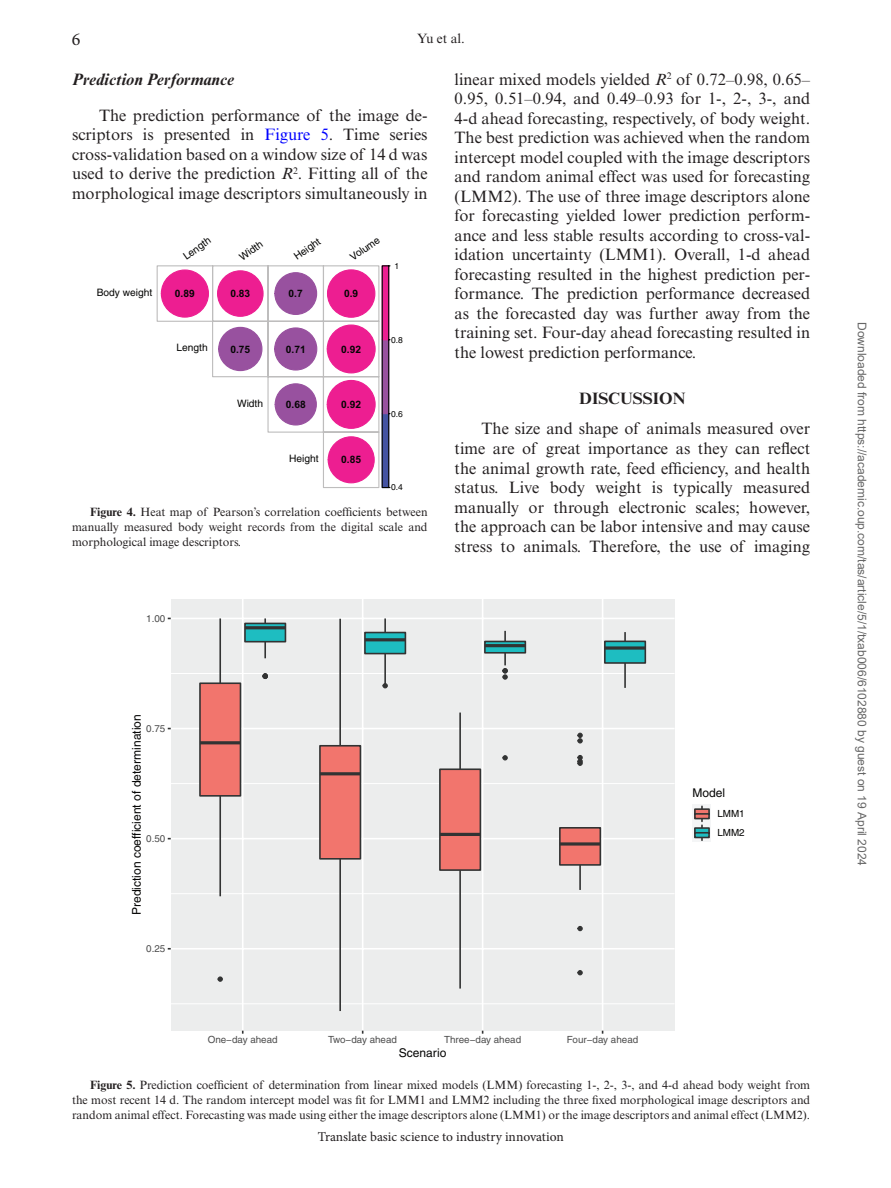
<style>
.page{position:relative;width:891px;height:1188px;background:#fff}
.page>*{position:absolute;margin:0;border:0;box-sizing:border-box;transform-origin:0 0}
.t1{font:18px "Minion Pro";color:#231f20}
.t2{font:16.5px/19.5px "Times New Roman MT Std";color:#231f20;text-align:justify}
.t3{font:italic 700 16.5px "Times New Roman MT Std";color:#231f20}
.t4{font:700 16.5px "Times New Roman MT Std";color:#231f20}
.t5{font:13.5px "Minion Pro";color:#231f20}
.t6{font:13.5px "Times New Roman MT Std";color:#231f20}
.t7{font:12px/15px "Times New Roman MT Std";color:#231f20;text-align:justify}
.t8{font:12px "Arial";color:#666}
.t9{font:12px "Helvetica";color:#050504}
.t10{font:10.2px "Helvetica";color:#050504}
.t11{font:700 10.2px "Arial";color:#050504}
.t12{font:9.9px "Helvetica";color:#4d4d4d}
.t13{font:9.9px/18.9px "Helvetica";color:#050504}
.t14{font:8.55px "Helvetica";color:#050504}
.s1{color:#00f}
.s2{font-style:italic}
.s3{font-weight:700}
</style>
<div class="page">
<div style="left:171px;top:599px;width:503px;height:432px;background:#eceded"></div>
<hr style="left:171px;top:1003px;width:503px;height:1px;background:#fff">
<hr style="left:171px;top:893px;width:503px;height:1px;background:#fff">
<hr style="left:171px;top:783px;width:503px;height:1px;background:#fff">
<hr style="left:171px;top:673px;width:503px;height:1px;background:#fff">
<hr style="left:171px;top:948px;width:503px;height:2px;background:#fff">
<hr style="left:171px;top:838px;width:503px;height:1px;background:#fff">
<hr style="left:171px;top:728px;width:503px;height:1px;background:#fff">
<hr style="left:171px;top:618px;width:503px;height:1px;background:#fff">
<hr style="left:242px;top:599px;width:1px;height:432px;background:#fff">
<hr style="left:362px;top:599px;width:1px;height:432px;background:#fff">
<hr style="left:482px;top:599px;width:1px;height:432px;background:#fff">
<hr style="left:602px;top:599px;width:1px;height:432px;background:#fff">
<svg style="left:218px;top:976px;width:5px;height:6px"></svg>
<hr style="left:219px;top:618px;width:2px;height:65px;background:#323333">
<hr style="left:219px;top:796px;width:2px;height:100px;background:#323333">
<div style="left:199px;top:682px;width:42px;height:115px;background:#f2756d;border:2px solid #323333"></div>
<hr style="left:200px;top:741px;width:40px;height:3px;background:#323333">
<svg style="left:262px;top:673px;width:6px;height:6px"></svg>
<svg style="left:264px;top:642px;width:2px;height:16px"></svg>
<div style="left:244px;top:623px;width:42px;height:19px;background:#1ebdc1;border:2px solid #323333"></div>
<hr style="left:245px;top:626px;width:40px;height:3px;background:#323333">
<hr style="left:339px;top:619px;width:2px;height:127px;background:#323333">
<hr style="left:339px;top:859px;width:2px;height:152px;background:#323333">
<div style="left:319px;top:745px;width:42px;height:115px;background:#f2756d;border:2px solid #323333"></div>
<hr style="left:320px;top:772px;width:40px;height:3px;background:#323333">
<svg style="left:382px;top:683px;width:6px;height:5px"></svg>
<svg style="left:384px;top:618px;width:2px;height:14px"></svg>
<hr style="left:384px;top:654px;width:2px;height:30px;background:#323333">
<div style="left:364px;top:632px;width:42px;height:22px;background:#1ebdc1;border:2px solid #323333"></div>
<hr style="left:365px;top:638px;width:40px;height:3px;background:#323333">
<hr style="left:459px;top:713px;width:2px;height:56px;background:#323333">
<hr style="left:459px;top:870px;width:2px;height:119px;background:#323333">
<div style="left:439px;top:768px;width:42px;height:103px;background:#f2756d;border:2px solid #323333"></div>
<hr style="left:440px;top:833px;width:40px;height:3px;background:#323333">
<svg style="left:502px;top:755px;width:6px;height:6px"></svg>
<svg style="left:504px;top:631px;width:2px;height:10px"></svg>
<svg style="left:502px;top:654px;width:6px;height:26px"></svg>
<svg style="left:484px;top:641px;width:42px;height:13px"></svg>
<hr style="left:485px;top:644px;width:40px;height:3px;background:#323333">
<svg style="left:577px;top:755px;width:6px;height:11px"></svg>
<svg style="left:577px;top:733px;width:6px;height:11px"></svg>
<svg style="left:577px;top:926px;width:6px;height:5px"></svg>
<svg style="left:577px;top:970px;width:6px;height:5px"></svg>
<hr style="left:579px;top:865px;width:2px;height:25px;background:#323333">
<div style="left:559px;top:827px;width:42px;height:39px;background:#f2756d;border:2px solid #323333"></div>
<svg style="left:560px;top:842px;width:40px;height:4px"></svg>
<svg style="left:624px;top:632px;width:2px;height:9px"></svg>
<hr style="left:624px;top:663px;width:2px;height:25px;background:#323333">
<div style="left:604px;top:641px;width:42px;height:23px;background:#1ebdc1;border:2px solid #323333"></div>
<svg style="left:605px;top:646px;width:40px;height:4px"></svg>
<div style="left:692px;top:804px;width:19px;height:19px;background:#f4f5f6"></div>
<div style="left:692px;top:823px;width:19px;height:19px;background:#f4f5f6"></div>
<svg style="left:694px;top:806px;width:16px;height:34px"></svg>
<svg style="left:156px;top:265px;width:224px;height:223px"></svg>
<svg style="left:381px;top:265px;width:10px;height:224px;background:#8a588b"></svg>
<p class="t1" style="left:72px;top:27px;width:10px">6</p>
<p class="t6" style="left:417px;top:30px;width:49px">Yu et al.</p>
<p class="t3" style="left:72px;top:69px;width:164px">Prediction Performance</p>
<p class="t2" style="left:72px;top:105px;width:357px;text-indent:27px">The prediction performance of the image de&shy;scriptors is presented in <span class="s1">Figure 5</span>. Time series cross-validation based on a window size of 14 d was used to derive the prediction <span class="s2">R</span><sup>2</sup>. Fitting all of the morphological image descriptors simultaneously in</p>
<p class="t10" style="left:97px;top:287px;width:57px">Body weight</p>
<p class="t10" style="left:181px;top:252px;width:33px;rotate:-35deg">Length</p>
<p class="t10" style="left:237px;top:253px;width:28px;rotate:-35deg">Width</p>
<p class="t10" style="left:292px;top:252px;width:31px;rotate:-35deg">Height</p>
<p class="t10" style="left:348px;top:253px;width:35px;rotate:-35deg">Volume</p>
<p class="t11" style="left:175px;top:287px;width:21px">0.89</p>
<p class="t11" style="left:230px;top:287px;width:21px">0.83</p>
<p class="t11" style="left:289px;top:287px;width:16px">0.7</p>
<p class="t11" style="left:344px;top:287px;width:16px">0.9</p>
<p class="t14" style="left:394px;top:261px;width:6px">1</p>
<p class="t10" style="left:176px;top:342px;width:33px">Length</p>
<p class="t11" style="left:230px;top:342px;width:21px">0.75</p>
<p class="t11" style="left:286px;top:342px;width:21px">0.71</p>
<p class="t11" style="left:341px;top:342px;width:21px">0.92</p>
<p class="t14" style="left:391px;top:335px;width:13px">0.8</p>
<p class="t10" style="left:237px;top:397px;width:28px">Width</p>
<p class="t11" style="left:286px;top:398px;width:21px">0.68</p>
<p class="t10" style="left:289px;top:453px;width:31px">Height</p>
<p class="t11" style="left:341px;top:398px;width:21px">0.92</p>
<p class="t11" style="left:341px;top:453px;width:21px">0.85</p>
<p class="t14" style="left:391px;top:409px;width:13px">0.6</p>
<p class="t14" style="left:391px;top:482px;width:13px">0.4</p>
<p class="t7" style="left:72px;top:504px;width:357px;text-indent:18px"><span class="s3">Figure 4.</span> Heat map of Pearson’s correlation coefficients between manually measured body weight records from the digital scale and morphological image descriptors.</p>
<p class="t12" style="left:146px;top:613px;width:21px">1.00</p>
<p class="t2" style="left:454px;top:69px;width:357px">linear mixed models yielded <span class="s2">R</span><sup>2</sup> of 0.72–0.98, 0.65– 0.95, 0.51–0.94, and 0.49–0.93 for 1-, 2-, 3-, and 4-d ahead forecasting, respectively, of body weight.<br>The best prediction was achieved when the random intercept model coupled with the image descriptors and random animal effect was used for forecasting (LMM2). The use of three image descriptors alone for forecasting yielded lower prediction perform&shy;ance and less stable results according to cross-val&shy;idation uncertainty (LMM1). Overall, 1-d ahead forecasting resulted in the highest prediction per&shy;formance. The prediction performance decreased as the forecasted day was further away from the training set. Four-day ahead forecasting resulted in the lowest prediction performance.</p>
<p class="t4" style="left:579px;top:389px;width:108px">DISCUSSION</p>
<p class="t2" style="left:455px;top:419px;width:357px;text-indent:27px">The size and shape of animals measured over time are of great importance as they can reflect the animal growth rate, feed efficiency, and health status. Live body weight is typically measured manually or through electronic scales; however, the approach can be labor intensive and may cause stress to animals. Therefore, the use of imaging</p>
<p class="t9" style="left:129px;top:915px;width:202px;rotate:-90deg">Prediction coefficient of determination</p>
<p class="t12" style="left:146px;top:723px;width:21px">0.75</p>
<p class="t12" style="left:146px;top:833px;width:21px">0.50</p>
<p class="t12" style="left:146px;top:943px;width:21px">0.25</p>
<p class="t9" style="left:692px;top:786px;width:34px">Model</p>
<p class="t13" style="left:717px;top:804px;width:29px">LMM1<br>LMM2</p>
<p class="t12" style="left:208px;top:1034px;width:72px">One−day ahead</p>
<p class="t12" style="left:328px;top:1034px;width:70px">Two−day ahead</p>
<p class="t12" style="left:444px;top:1034px;width:79px">Three−day ahead</p>
<p class="t12" style="left:567px;top:1034px;width:73px">Four−day ahead</p>
<p class="t9" style="left:399px;top:1046px;width:49px">Scenario</p>
<p class="t7" style="left:72px;top:1078px;width:740px;text-indent:18px"><span class="s3">Figure 5.</span> Prediction coefficient of determination from linear mixed models (LMM) forecasting 1-, 2-, 3-, and 4-d ahead body weight from the most recent 14 d. The random intercept model was fit for LMM1 and LMM2 including the three fixed morphological image descriptors and random animal effect. Forecasting was made using either the image descriptors alone (LMM1) or the image descriptors and animal effect (LMM2).</p>
<p class="t5" style="left:318px;top:1128px;width:247px">Translate basic science to industry innovation</p>
<p class="t8" style="left:866px;top:322px;width:545px;rotate:90deg">Downloaded from https://academic.oup.com/tas/article/5/1/txab006/6102880 by guest on 19 April 2024</p>
</div>
